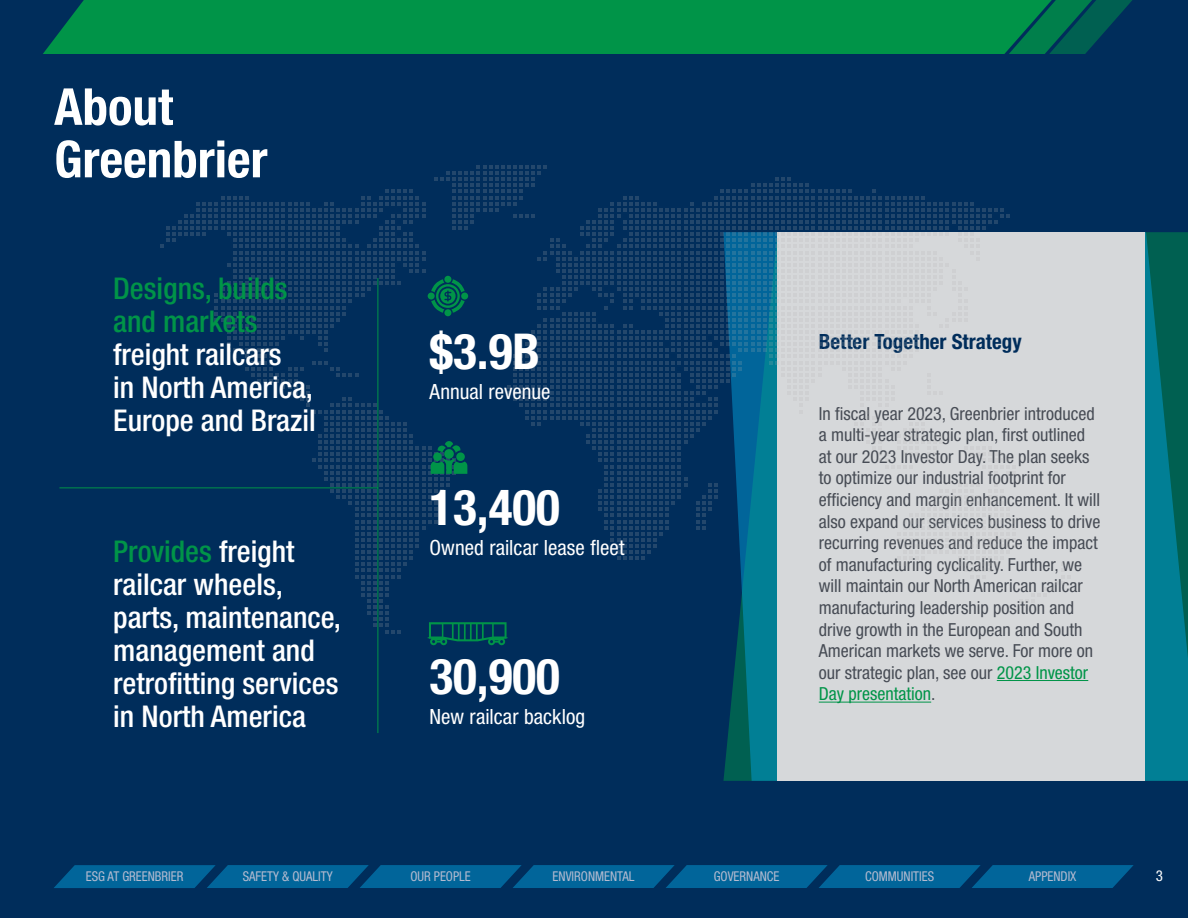
<style>
.page{position:relative;width:1188px;height:918px;background:#002d5b}
.page>*{position:absolute;margin:0;border:0;box-sizing:border-box;transform-origin:0 0}
.t1{font:700 condensed 51px/52.5px "Helvetica Neue LT Std";color:#fff}
.t2{font:700 condensed 49.5px "Helvetica Neue LT Std";color:#fff}
.t3{font:500 condensed 30px/33px "Helvetica Neue LT Std";color:#fff}
.t4{font:500 condensed 30px/33px "Helvetica Neue LT Std";color:#009448}
.t5{font:condensed 21px "Helvetica Neue LT Std";color:#fff}
.t6{font:700 condensed 21px "Helvetica Neue LT Std";color:#002d5b}
.t7{font:condensed 18px/21.6px "Helvetica Neue LT Std";color:#474c55}
.t8{font:condensed 15px "Helvetica Neue LT Std";color:#fff}
.t9{font:condensed 13.5px "Helvetica Neue LT Std";color:#b5bbd0;scale:.95 1}
.s1{color:#009448}
</style>
<div class="page">
<svg style="left:723px;top:645px;width:54px;height:136px;background:#006976"></svg>
<svg style="left:1145px;top:232px;width:43px;height:549px;background:#00737b"></svg>
<div style="left:777px;top:232px;width:368px;height:549px;background:#d6d8da"></div>
<hr style="left:997px;top:680px;width:91px;height:1px;background:#009448">
<hr style="left:819px;top:702px;width:112px;height:1px;background:#009448">
<svg style="left:160px;top:165px;width:850px;height:480px"></svg>
<hr style="left:59px;top:488px;width:319px;height:1px;background:#009448">
<hr style="left:378px;top:278px;width:1px;height:455px;background:#009448">
<svg style="left:1064px;top:0;width:68px;height:54px"></svg>
<div style="left:43px;top:0;width:1021px;height:54px;background:#009448"></div>
<svg style="left:54px;top:865px;width:1080px;height:23px;background:#005f94"></svg>
<h1 class="t1" style="left:54px;top:80px;width:215px">About<br>Greenbrier</h1>
<h3 class="t4" style="left:113px;top:272px;width:176px">Designs, builds and markets</h3>
<h3 class="t3" style="left:113px;top:338px;width:204px">freight railcars<br>in North America,<br>Europe and Brazil</h3>
<h3 class="t3" style="left:113px;top:534px;width:229px"><span class="s1">Provides</span> freight railcar wheels, parts, maintenance, management and retrofitting services in North America</h3>
<h2 class="t2" style="left:429px;top:322px;width:112px">$3.9B</h2>
<p class="t5" style="left:429px;top:379px;width:123px">Annual revenue</p>
<h2 class="t2" style="left:429px;top:478px;width:132px">13,400</h2>
<p class="t5" style="left:429px;top:536px;width:197px">Owned railcar lease fleet</p>
<h2 class="t2" style="left:429px;top:647px;width:132px">30,900</h2>
<p class="t5" style="left:429px;top:704px;width:157px">New railcar backlog</p>
<p class="t6" style="left:819px;top:329px;width:205px">Better Together Strategy</p>
<p class="t7" style="left:819px;top:402px;width:283px">In fiscal year 2023, Greenbrier introduced a multi-year strategic plan, first outlined at our 2023 Investor Day. The plan seeks to optimize our industrial footprint for efficiency and margin enhancement. It will also expand our services business to drive recurring revenues and reduce the impact of manufacturing cyclicality. Further, we will maintain our North American railcar manufacturing leadership position and drive growth in the European and South American markets we serve. For more on our strategic plan, see our <span class="s1">2023 Investor Day presentation</span>.</p>
<p class="t9" style="left:86px;top:869px;width:104px">ESG AT GREENBRIER</p>
<p class="t9" style="left:243px;top:869px;width:96px">SAFETY &amp; QUALITY</p>
<p class="t9" style="left:410px;top:869px;width:65px">OUR PEOPLE</p>
<p class="t9" style="left:553px;top:869px;width:88px">ENVIRONMENTAL</p>
<p class="t9" style="left:714px;top:869px;width:71px">GOVERNANCE</p>
<p class="t9" style="left:865px;top:869px;width:74px">COMMUNITIES</p>
<p class="t9" style="left:1029px;top:869px;width:52px">APPENDIX</p>
<p class="t8" style="left:1156px;top:867px;width:9px">3</p>
</div>
